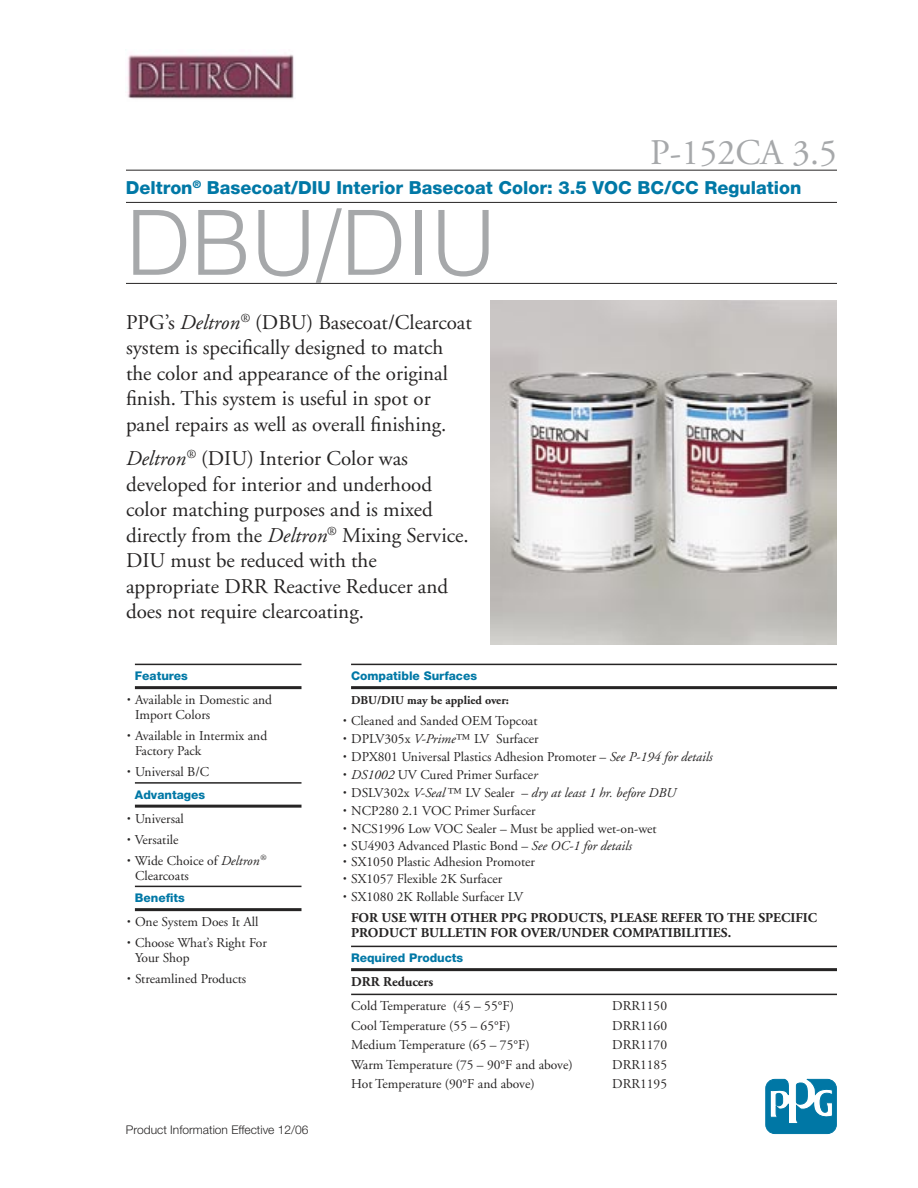
<style>
.page{position:relative;width:918px;height:1188px;background:#fff}
.page>*{position:absolute;margin:0;border:0;box-sizing:border-box;transform-origin:0 0}
.t1{font:300 90px "Helvetica";color:#a6a8aa}
.P{font:36px "Adobe Garamond";color:#a6a8aa}
.Body_1{font:21px/25.5px "Adobe Garamond";color:#262424}
.t2{font:800 18px "Helvetica Neue";color:#0078a6}
.Features_text{font:13.5px/15px "Adobe Garamond";color:#262424}
.Features_text-2{font:700 13.5px/15px "Adobe Garamond";color:#262424}
.Features_text-3{font:italic 13.5px "Adobe Garamond";color:#262424}
.Features_Head{font:800 12px "Helvetica Neue";color:#0078a6}
.effective{font:300 12px "Helvetica Neue";color:#262424}
.Features_text-4{font:700 12px "Adobe Garamond";color:#262424}
.s1{font-style:italic}
.s2{font-size:22.5px}
.s3{font-style:normal;font-size:22.5px}
.s4{font-style:normal}
</style>
<div class="page">
<img style="left:490px;top:300px;width:347px;height:344px">
<hr style="left:135px;top:664px;width:167px;height:1px;background:#262424">
<hr style="left:135px;top:686px;width:167px;height:3px;background:#262424">
<hr style="left:135px;top:782px;width:167px;height:2px;background:#262424">
<hr style="left:135px;top:805px;width:167px;height:3px;background:#262424">
<hr style="left:135px;top:886px;width:167px;height:1px;background:#262424">
<hr style="left:135px;top:908px;width:167px;height:3px;background:#262424">
<hr style="left:351px;top:664px;width:486px;height:1px;background:#262424">
<hr style="left:351px;top:686px;width:486px;height:3px;background:#262424">
<hr style="left:351px;top:946px;width:486px;height:1px;background:#262424">
<hr style="left:351px;top:968px;width:486px;height:3px;background:#262424">
<hr style="left:351px;top:994px;width:486px;height:1px;background:#262424">
<hr style="left:126px;top:170px;width:711px;height:1px;background:#262424">
<hr style="left:126px;top:202px;width:711px;height:1px;background:#262424">
<hr style="left:126px;top:283px;width:711px;height:1px;background:#262424">
<svg style="left:766px;top:1079px;width:71px;height:55px"></svg>
<img style="left:127px;top:54px;width:167px;height:45px">
<p class="P" style="left:650px;top:134px;width:188px">P-152CA 3.5</p>
<h2 class="t2" style="left:126px;top:177px;width:677px">Deltron<sup>®</sup> Basecoat/DIU Interior Basecoat Color: 3.5 VOC BC/CC Regulation</h2>
<h3 class="t1" style="left:126px;top:187px;width:371px">DBU/DIU</h3>
<p class="Body_1" style="left:126px;top:310px;width:347px">PPG’s <span class="s1">Deltron</span><sup>®</sup> (DBU) Basecoat/Clearcoat system is specifically designed to match the color and appearance of the original finish. This system is useful in spot or panel repairs as well as overall finishing.</p>
<p class="Body_1" style="left:126px;top:446px;width:344px"><span class="s1">Deltron</span><sup>®</sup> (DIU) Interior Color was developed for interior and underhood color matching purposes and is mixed directly from the <span class="s1">Deltron</span><sup>®</sup> Mixing Service.<br>DIU must be reduced with the appropriate DRR Reactive Reducer and does not require clearcoating.</p>
<p class="Features_Head" style="left:135px;top:669px;width:54px">Features</p>
<p class="Features_text" style="left:135px;top:693px;width:139px;text-indent:-9px"><span class="s2">·</span> Available in Domestic and<br>Import Colors</p>
<p class="Features_text" style="left:135px;top:729px;width:134px;text-indent:-9px"><span class="s2">·</span> Available in Intermix and<br>Factory Pack</p>
<p class="Features_text" style="left:126px;top:765px;width:85px"><span class="s2">·</span> Universal B/C</p>
<p class="Features_Head" style="left:135px;top:787px;width:72px">Advantages</p>
<p class="Features_text" style="left:126px;top:811px;width:59px"><span class="s2">·</span> Universal</p>
<p class="Features_text" style="left:126px;top:832px;width:54px"><span class="s2">·</span> Versatile</p>
<p class="Features_text" style="left:135px;top:853px;width:133px;text-indent:-9px"><span class="s2">·</span> Wide Choice of <span class="s1">Deltron</span><sup>®<br></sup>Clearcoats</p>
<p class="Features_Head" style="left:135px;top:891px;width:52px">Benefits</p>
<p class="Features_text" style="left:126px;top:915px;width:134px"><span class="s2">·</span> One System Does It All</p>
<p class="Features_text" style="left:135px;top:936px;width:133px;text-indent:-9px"><span class="s2">·</span> Choose What’s Right For<br>Your Shop</p>
<p class="Features_text" style="left:126px;top:972px;width:122px"><span class="s2">·</span> Streamlined Products</p>
<p class="effective" style="left:126px;top:1123px;width:184px">Product Information Effective 12/06</p>
<p class="Features_Head" style="left:351px;top:669px;width:128px">Compatible Surfaces</p>
<p class="Features_text-4" style="left:351px;top:694px;width:159px">DBU/DIU may be applied over:</p>
<p class="Features_text" style="left:342px;top:714px;width:197px"><span class="s2">·</span> Cleaned and Sanded OEM Topcoat</p>
<p class="Features_text" style="left:342px;top:732px;width:198px"><span class="s2">·</span> DPLV305x <span class="s1">V-Prime</span>™ LV Surfacer</p>
<p class="Features_text" style="left:342px;top:750px;width:372px"><span class="s2">·</span> DPX801 Universal Plastics Adhesion Promoter – <span class="s1">See P-194 for details</span></p>
<p class="Features_text" style="left:342px;top:768px;width:197px"><span class="s2">·</span> <span class="s1">DS1002</span> UV Cured Primer Surface<span class="s1">r</span></p>
<p class="Features_text-3" style="left:342px;top:786px;width:335px"><span class="s3">·</span> <span class="s4">DSLV302x</span> V-Seal <span class="s4">™ LV Sealer –</span> dry at least 1 hr. before DBU</p>
<p class="Features_text" style="left:342px;top:804px;width:195px"><span class="s2">·</span> NCP280 2.1 VOC Primer Surfacer</p>
<p class="Features_text" style="left:342px;top:822px;width:316px"><span class="s2">·</span> NCS1996 Low VOC Sealer – Must be applied wet-on-wet</p>
<p class="Features_text" style="left:342px;top:838px;width:291px"><span class="s2">·</span> SU4903 Advanced Plastic Bond – <span class="s1">See OC-1 for details</span></p>
<p class="Features_text" style="left:342px;top:855px;width:194px"><span class="s2">·</span> SX1050 Plastic Adhesion Promoter</p>
<p class="Features_text" style="left:342px;top:871px;width:162px"><span class="s2">·</span> SX1057 Flexible 2K Surfacer</p>
<p class="Features_text" style="left:342px;top:889px;width:183px"><span class="s2">·</span> SX1080 2K Rollable Surfacer LV</p>
<p class="Features_text-2" style="left:351px;top:910px;width:467px">FOR USE WITH OTHER PPG PRODUCTS, PLEASE REFER TO THE SPECIFIC<br>PRODUCT BULLETIN FOR OVER/UNDER COMPATIBILITIES.</p>
<p class="Features_Head" style="left:351px;top:951px;width:114px">Required Products</p>
<p class="Features_text-2" style="left:351px;top:975px;width:84px">DRR Reducers</p>
<p class="Features_text" style="left:351px;top:999px;width:164px">Cold Temperature (45 – 55°F)</p>
<p class="Features_text" style="left:612px;top:999px;width:56px">DRR1150</p>
<p class="Features_text" style="left:351px;top:1018px;width:161px">Cool Temperature (55 – 65°F)</p>
<p class="Features_text" style="left:612px;top:1018px;width:56px">DRR1160</p>
<p class="Features_text" style="left:351px;top:1038px;width:180px">Medium Temperature (65 – 75°F)</p>
<p class="Features_text" style="left:612px;top:1038px;width:56px">DRR1170</p>
<p class="Features_text" style="left:351px;top:1057px;width:223px">Warm Temperature (75 – 90°F and above)</p>
<p class="Features_text" style="left:612px;top:1057px;width:56px">DRR1185</p>
<p class="Features_text" style="left:351px;top:1077px;width:185px">Hot Temperature (90°F and above)</p>
<p class="Features_text" style="left:612px;top:1077px;width:56px">DRR1195</p>
</div>
